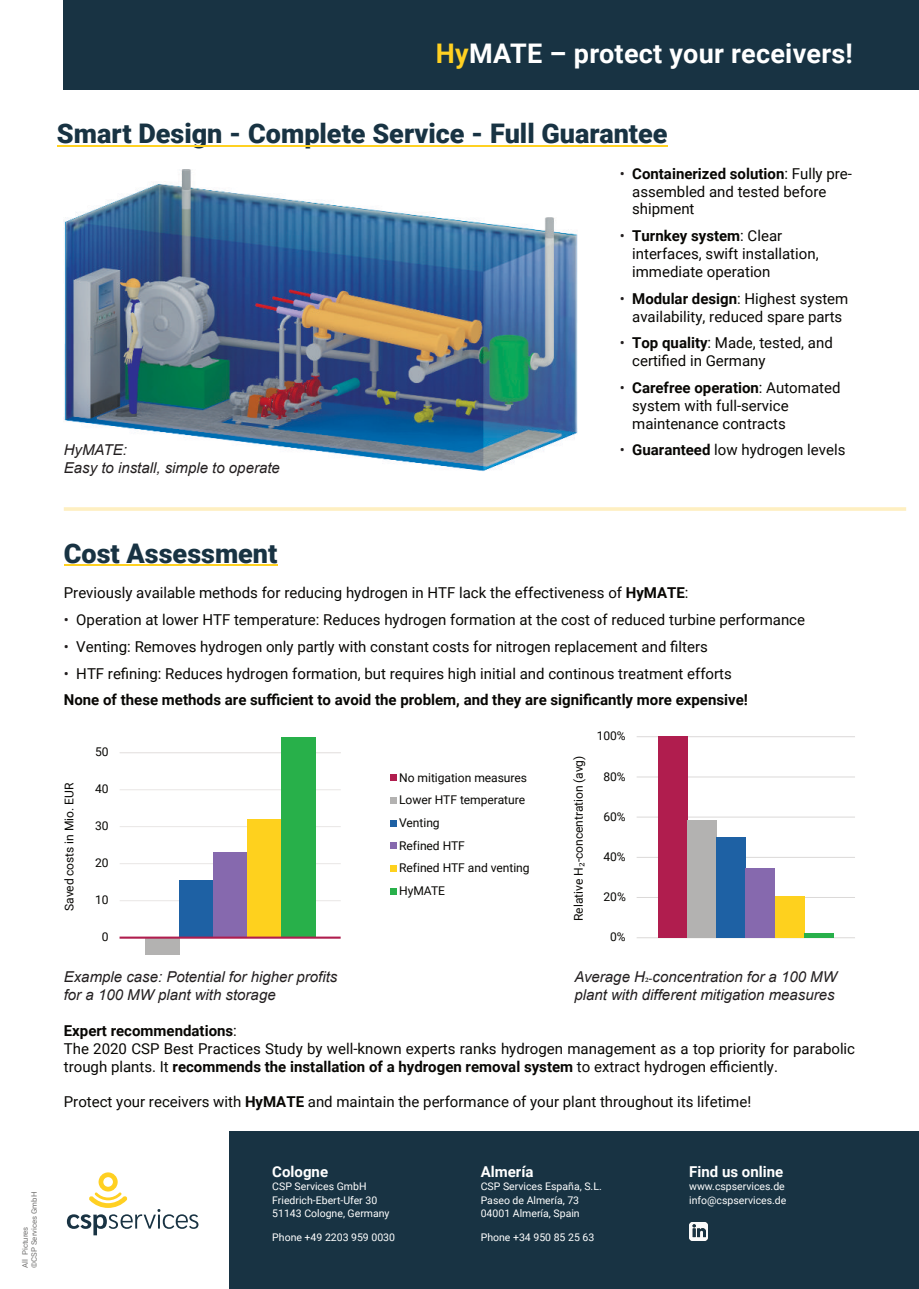
<style>
.page{position:relative;width:919px;height:1289px;background:#fff}
.page>*{position:absolute;margin:0;border:0;box-sizing:border-box;transform-origin:0 0}
.t1{font:900 27px "Roboto";color:#183343}
.t2{font:700 27px "Roboto";letter-spacing:.01em;color:#fff}
.t3{font:15px "Roboto";color:#080704}
.t4{font:700 15px "Roboto";color:#080704}
.t5{font:italic 15px "Arial";color:#231f20}
.t6{font:700 15px "Roboto";color:#fff}
.t7{font:15px "Roboto";color:#231f20}
.t8{font:12px "Roboto";letter-spacing:-.005em;color:#080704}
.t9{font:12px "Times New Roman";color:#080704}
.t10{font:10.5px "Roboto";color:#fff}
.t11{font:7.5px "Roboto";color:#71706f;scale:1.04 1}
.s1{color:#ffd022}
.s2{font-weight:400}
.s3{font-weight:700}
.s4{font-family:"Cambria Math"}
</style>
<div class="page">
<hr style="left:120px;top:974px;width:221px;height:1px;background:#e9e6e5">
<hr style="left:120px;top:937px;width:221px;height:1px;background:#e9e6e5">
<hr style="left:120px;top:900px;width:221px;height:1px;background:#e9e6e5">
<hr style="left:120px;top:863px;width:221px;height:1px;background:#e9e6e5">
<hr style="left:120px;top:826px;width:221px;height:1px;background:#e9e6e5">
<hr style="left:120px;top:789px;width:221px;height:1px;background:#e9e6e5">
<hr style="left:120px;top:752px;width:221px;height:1px;background:#e9e6e5">
<hr style="left:120px;top:744px;width:221px;height:1px;background:#e9e6e5">
<div style="left:145px;top:937px;width:34px;height:17px;background:#b3b2b1"></div>
<div style="left:179px;top:879px;width:34px;height:58px;background:#1e61a4"></div>
<div style="left:213px;top:852px;width:34px;height:85px;background:#8669ae"></div>
<div style="left:247px;top:819px;width:34px;height:118px;background:#fed11e"></div>
<div style="left:281px;top:737px;width:34px;height:200px;background:#28b04a"></div>
<img style="left:64px;top:170px;width:513px;height:301px">
<div style="left:64px;top:0;width:854px;height:89px;background:#183343"></div>
<hr style="left:64px;top:507px;width:842px;height:4px;background:#feefc1">
<hr style="left:57px;top:145px;width:610px;height:1px;background:#ffd121">
<hr style="left:64px;top:564px;width:213px;height:2px;background:#ffd121">
<hr style="left:636px;top:937px;width:219px;height:1px;background:#dbd9d8">
<hr style="left:636px;top:897px;width:219px;height:1px;background:#dbd9d8">
<hr style="left:636px;top:857px;width:219px;height:1px;background:#dbd9d8">
<hr style="left:636px;top:816px;width:219px;height:1px;background:#dbd9d8">
<hr style="left:636px;top:776px;width:219px;height:1px;background:#dbd9d8">
<hr style="left:636px;top:736px;width:219px;height:1px;background:#dbd9d8">
<div style="left:658px;top:736px;width:29px;height:201px;background:#b01d4e"></div>
<div style="left:687px;top:820px;width:29px;height:117px;background:#b3b2b1"></div>
<div style="left:716px;top:836px;width:29px;height:101px;background:#1e61a4"></div>
<div style="left:745px;top:868px;width:30px;height:69px;background:#8669ae"></div>
<div style="left:775px;top:895px;width:29px;height:42px;background:#fed11e"></div>
<hr style="left:804px;top:933px;width:29px;height:4px;background:#28b04a">
<div style="left:230px;top:1131px;width:688px;height:157px;background:#183343"></div>
<svg style="left:67px;top:1172px;width:131px;height:63px"></svg>
<img style="left:689px;top:1222px;width:18px;height:18px">
<hr style="left:119px;top:936px;width:221px;height:2px;background:#b01d4e">
<div style="left:390px;top:774px;width:6px;height:7px;background:#b01d4e"></div>
<div style="left:390px;top:797px;width:6px;height:7px;background:#b3b2b1"></div>
<svg style="left:390px;top:820px;width:6px;height:6px"></svg>
<div style="left:390px;top:842px;width:6px;height:7px;background:#8669ae"></div>
<svg style="left:390px;top:865px;width:6px;height:6px"></svg>
<div style="left:390px;top:887px;width:6px;height:7px;background:#28b04a"></div>
<p class="t2" style="left:436px;top:42px;width:418px"><span class="s1">Hy</span>MATE – protect your receivers!</p>
<p class="t1" style="left:57px;top:123px;width:612px">Smart Design - Complete Service - Full Guarantee</p>
<p class="t7" style="left:619px;top:167px;width:7px">•</p>
<p class="t4" style="left:632px;top:167px;width:221px">Containerized solution<span class="s2">: Fully pre-</span></p>
<p class="t3" style="left:632px;top:185px;width:196px">assembled and tested before</p>
<p class="t3" style="left:632px;top:203px;width:64px">shipment</p>
<p class="t7" style="left:619px;top:230px;width:7px">•</p>
<p class="t4" style="left:632px;top:230px;width:151px">Turnkey system<span class="s2">: Clear</span></p>
<p class="t3" style="left:632px;top:248px;width:188px">interfaces, swift installation,</p>
<p class="t3" style="left:632px;top:265px;width:140px">immediate operation</p>
<p class="t7" style="left:619px;top:292px;width:7px">•</p>
<p class="t3" style="left:632px;top:292px;width:218px"><span class="s3">Modular design</span>: Highest system</p>
<p class="t3" style="left:632px;top:310px;width:212px">availability, reduced spare parts</p>
<p class="t7" style="left:619px;top:337px;width:7px">•</p>
<p class="t3" style="left:632px;top:337px;width:202px"><span class="s3">Top quality</span>: Made, tested, and</p>
<p class="t3" style="left:632px;top:355px;width:135px">certified in Germany</p>
<p class="t7" style="left:619px;top:382px;width:7px">•</p>
<p class="t4" style="left:632px;top:382px;width:210px">Carefree operation<span class="s2">: Automated</span></p>
<p class="t3" style="left:632px;top:399px;width:158px">system with full-service</p>
<p class="t3" style="left:632px;top:417px;width:155px">maintenance contracts</p>
<p class="t5" style="left:64px;top:444px;width:65px">HyMATE:</p>
<p class="t7" style="left:619px;top:444px;width:7px">•</p>
<p class="t3" style="left:632px;top:444px;width:215px"><span class="s3">Guaranteed</span> low hydrogen levels</p>
<p class="t5" style="left:64px;top:462px;width:217px">Easy to install, simple to operate</p>
<p class="t11" style="left:31px;top:1267px;width:75px;rotate:-90deg">©CSP Services GmbH</p>
<p class="t11" style="left:22px;top:1267px;width:41px;rotate:-90deg">All Pictures</p>
<p class="t1" style="left:64px;top:542px;width:215px">Cost Assessment</p>
<p class="t3" style="left:64px;top:587px;width:626px">Previously available methods for reducing hydrogen in HTF lack the effectiveness of <span class="s3">HyMATE</span>:</p>
<p class="t7" style="left:64px;top:614px;width:7px">•</p>
<p class="t3" style="left:76px;top:614px;width:730px">Operation at lower HTF temperature: Reduces hydrogen formation at the cost of reduced turbine performance</p>
<p class="t7" style="left:64px;top:640px;width:7px">•</p>
<p class="t3" style="left:76px;top:640px;width:633px">Venting: Removes hydrogen only partly with constant costs for nitrogen replacement and filters</p>
<p class="t7" style="left:64px;top:667px;width:7px">•</p>
<p class="t3" style="left:76px;top:667px;width:657px">HTF refining: Reduces hydrogen formation, but requires high initial and continous treatment efforts</p>
<p class="t4" style="left:64px;top:694px;width:685px">None of these methods are sufficient to avoid the problem, and they are significantly more expensive!</p>
<p class="t8" style="left:588px;top:701px;width:30px">100%</p>
<p class="t8" style="left:95px;top:747px;width:15px">50</p>
<p class="t8" style="left:63px;top:907px;width:139px;rotate:-90deg">Relative H<span class="s4">₂</span>-Concentration</p>
<p class="t8" style="left:399px;top:772px;width:130px">No mitigation measures</p>
<p class="t8" style="left:64px;top:911px;width:130px;rotate:-90deg">Saved costs in Mio. EUR</p>
<p class="t8" style="left:95px;top:784px;width:15px">40</p>
<p class="t8" style="left:399px;top:795px;width:127px">Lower HTF temperature</p>
<p class="t8" style="left:399px;top:817px;width:42px">Venting</p>
<p class="t8" style="left:399px;top:840px;width:67px">Refined HTF</p>
<p class="t8" style="left:399px;top:863px;width:132px">Refined HTF and venting</p>
<p class="t8" style="left:399px;top:885px;width:47px">HyMATE</p>
<p class="t8" style="left:95px;top:821px;width:15px">30</p>
<p class="t8" style="left:95px;top:858px;width:15px">20</p>
<p class="t8" style="left:95px;top:895px;width:15px">10</p>
<p class="t8" style="left:102px;top:932px;width:8px">0</p>
<p class="t5" style="left:64px;top:971px;width:275px">Example case: Potential for higher profits</p>
<p class="t5" style="left:64px;top:989px;width:213px">for a 100 MW plant with storage</p>
<p class="t8" style="left:574px;top:921px;width:167px;rotate:-90deg">Relative H<span class="s4">₂</span>-concentration (avg)</p>
<p class="t8" style="left:596px;top:731px;width:30px">100%</p>
<p class="t8" style="left:603px;top:771px;width:24px">80%</p>
<p class="t8" style="left:603px;top:811px;width:24px">60%</p>
<p class="t8" style="left:603px;top:852px;width:24px">40%</p>
<p class="t8" style="left:595px;top:855px;width:24px">40%</p>
<p class="t8" style="left:603px;top:892px;width:24px">20%</p>
<p class="t8" style="left:610px;top:932px;width:17px">0%</p>
<p class="t5" style="left:574px;top:971px;width:72px">Average H</p>
<p class="t9" style="left:645px;top:973px;width:9px">₂-</p>
<p class="t5" style="left:652px;top:971px;width:186px">concentration for a 100 MW</p>
<p class="t5" style="left:574px;top:989px;width:262px">plant with different mitigation measures</p>
<p class="t4" style="left:64px;top:1024px;width:175px">Expert recommendations<span class="s2">:</span></p>
<p class="t3" style="left:64px;top:1042px;width:792px">The 2020 CSP Best Practices Study by well-known experts ranks hydrogen management as a top priority for parabolic</p>
<p class="t4" style="left:64px;top:1060px;width:715px"><span class="s2">trough plants. It</span> recommends the installation of a hydrogen removal system <span class="s2">to extract hydrogen efficiently.</span></p>
<p class="t3" style="left:64px;top:1096px;width:688px">Protect your receivers with <span class="s3">HyMATE</span> and maintain the performance of your plant throughout its lifetime!</p>
<p class="t6" style="left:272px;top:1165px;width:57px">Cologne</p>
<p class="t10" style="left:272px;top:1182px;width:96px">CSP Services GmbH</p>
<p class="t10" style="left:272px;top:1195px;width:106px">Friedrich-Ebert-Ufer 30</p>
<p class="t10" style="left:272px;top:1209px;width:119px">51143 Cologne, Germany</p>
<p class="t10" style="left:272px;top:1233px;width:124px">Phone +49 2203 959 0030</p>
<p class="t6" style="left:480px;top:1165px;width:54px">Almería</p>
<p class="t10" style="left:480px;top:1182px;width:122px">CSP Services España, S.L.</p>
<p class="t10" style="left:480px;top:1195px;width:100px">Paseo de Almería, 73</p>
<p class="t10" style="left:480px;top:1209px;width:100px">04001 Almería, Spain</p>
<p class="t10" style="left:480px;top:1233px;width:115px">Phone +34 950 85 25 63</p>
<p class="t6" style="left:689px;top:1165px;width:95px">Find us online</p>
<p class="t10" style="left:689px;top:1182px;width:97px">www.cspservices.de</p>
<p class="t10" style="left:689px;top:1195px;width:99px">info@cspservices.de</p>
</div>
